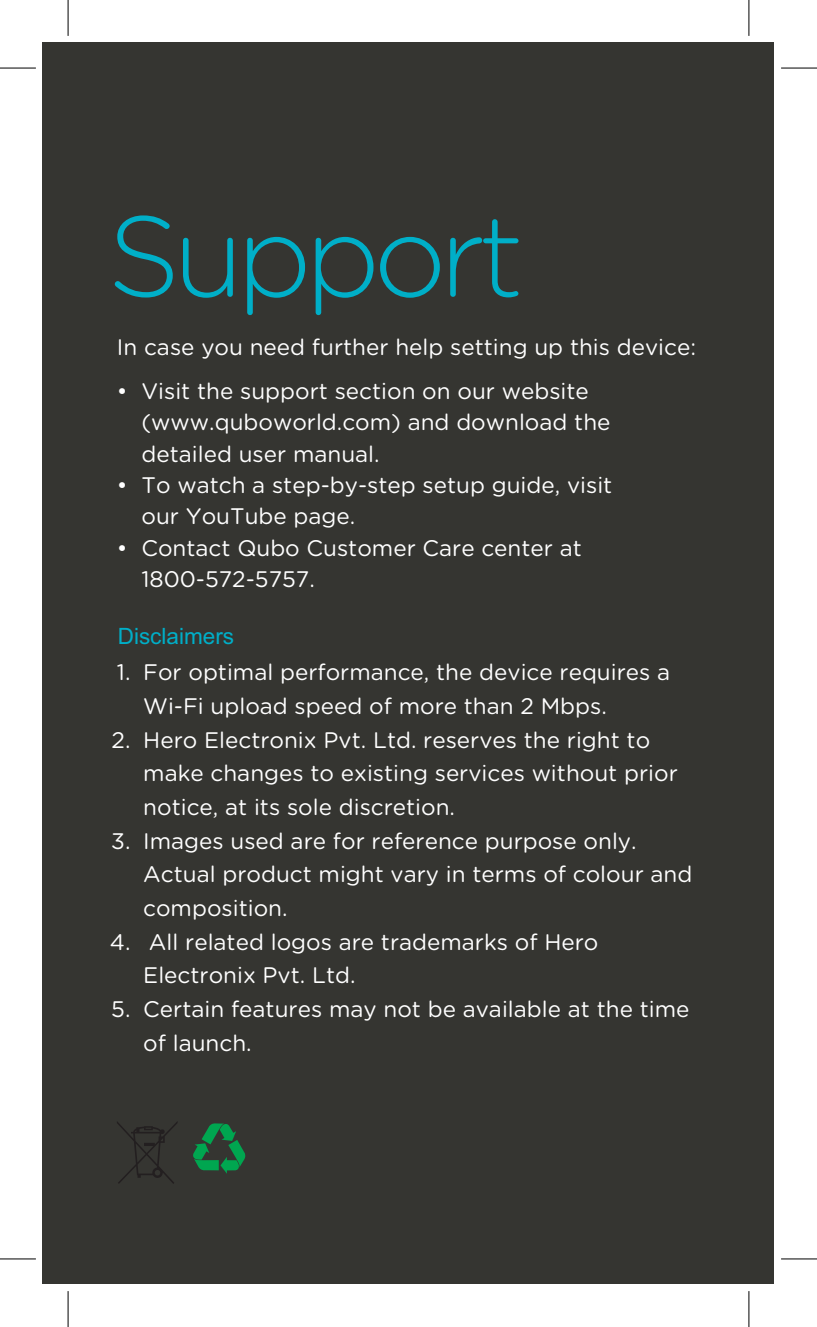
<style>
.page{position:relative;width:817px;height:1327px;background:#fff}
.page>*{position:absolute;margin:0;border:0;box-sizing:border-box;transform-origin:0 0}
.t1{font:300 114px "Gotham Rounded";letter-spacing:-.06em;color:#00afc8}
.t2{font:22.5px/33.9px "Gotham Rounded";color:#fff}
.t3{font:500 22.5px "Gotham Rounded";color:#00afc8}
</style>
<div class="page">
<div style="left:43px;top:43px;width:731px;height:1241px;background:#353531"></div>
<svg style="left:117px;top:1122px;width:60px;height:62px"></svg>
<svg style="left:193px;top:1123px;width:52px;height:50px"></svg>
<hr style="left:0;top:68px;width:36px;height:1px;background:#000">
<hr style="left:68px;top:0;width:1px;height:36px;background:#000">
<hr style="left:781px;top:68px;width:35px;height:1px;background:#000">
<hr style="left:748px;top:0;width:1px;height:36px;background:#000">
<hr style="left:0;top:1258px;width:36px;height:1px;background:#000">
<hr style="left:68px;top:1291px;width:1px;height:36px;background:#000">
<hr style="left:781px;top:1258px;width:35px;height:1px;background:#000">
<hr style="left:748px;top:1291px;width:1px;height:36px;background:#000">
<h1 class="t1" style="left:107px;top:205px;width:418px">Support</h1>
<p class="t2" style="left:117px;top:329px;width:580px">In case you need further help setting up this device:</p>
<p class="t2" style="left:141px;top:374px;width:470px;line-height:31.5px;text-indent:-24px">• Visit the support section on our website (www.quboworld.com) and download the detailed user manual.</p>
<p class="t2" style="left:141px;top:468px;width:472px;line-height:31.5px;text-indent:-24px">• To watch a step-by-step setup guide, visit our YouTube page.</p>
<p class="t2" style="left:141px;top:531px;width:442px;line-height:31.5px;text-indent:-24px">• Contact Qubo Customer Care center at<br>1800-572-5757.</p>
<p class="t3" style="left:118px;top:627px;width:118px">Disclaimers</p>
<p class="t2" style="left:143px;top:654px;width:528px;text-indent:-26px">1. For optimal performance, the device requires a<br>Wi-Fi upload speed of more than 2 Mbps.</p>
<p class="t2" style="left:143px;top:722px;width:536px;text-indent:-32px">2. Hero Electronix Pvt. Ltd. reserves the right to make changes to existing services without prior notice, at its sole discretion.</p>
<p class="t2" style="left:143px;top:823px;width:550px;text-indent:-32px">3. Images used are for reference purpose only.<br>Actual product might vary in terms of colour and composition.</p>
<p class="t2" style="left:143px;top:924px;width:456px;text-indent:-33px">4. All related logos are trademarks of Hero<br>Electronix Pvt. Ltd.</p>
<p class="t2" style="left:143px;top:991px;width:547px;text-indent:-32px">5. Certain features may not be available at the time of launch.</p>
</div>
